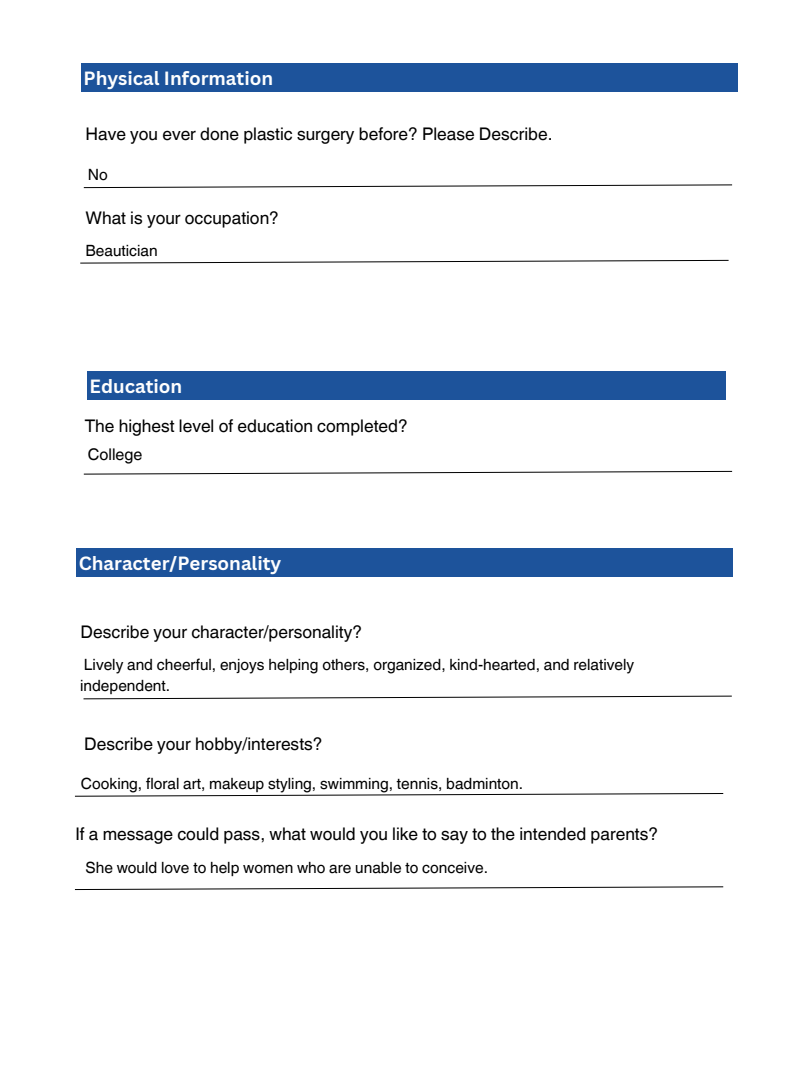
<style>
.page{position:relative;width:810px;height:1080px;background:#fff}
.page>*{position:absolute;margin:0;border:0;box-sizing:border-box;transform-origin:0 0}
.t1{font:700 18.62px "Canva Sans";color:#fefefe}
.t2{font:17.38px "Helvetica World";color:#000}
.t3{font:16.12px "Helvetica World";color:#000}
.t4{font:15.5px/21.6px "Helvetica World";color:#000}
</style>
<div class="page">
<div style="left:81px;top:64px;width:656px;height:28px;background:#1d539b"></div>
<svg style="left:83px;top:184px;width:650px;height:4px"></svg>
<div style="left:87px;top:371px;width:639px;height:29px;background:#1d539b"></div>
<svg style="left:83px;top:471px;width:650px;height:4px"></svg>
<svg style="left:83px;top:696px;width:649px;height:3px"></svg>
<svg style="left:75px;top:793px;width:649px;height:4px"></svg>
<div style="left:76px;top:548px;width:656px;height:28px;background:#1d539b"></div>
<svg style="left:74px;top:886px;width:650px;height:4px"></svg>
<svg style="left:80px;top:260px;width:649px;height:4px"></svg>
<h1 class="t1" style="left:84px;top:65px;width:191px">Physical Information</h1>
<h2 class="t2" style="left:86px;top:123px;width:469px">Have you ever done plastic surgery before? Please Describe.</h2>
<p class="t4" style="left:88px;top:164px;width:22px">No</p>
<h2 class="t2" style="left:86px;top:207px;width:195px">What is your occupation?</h2>
<p class="t4" style="left:86px;top:239px;width:74px">Beautician</p>
<h2 class="t1" style="left:90px;top:373px;width:94px">Education</h2>
<p class="t2" style="left:85px;top:416px;width:325px">The highest level of education completed?</p>
<h1 class="t3" style="left:88px;top:444px;width:56px">College</h1>
<p class="t1" style="left:79px;top:550px;width:204px">Character/Personality</p>
<h2 class="t2" style="left:81px;top:622px;width:283px">Describe your character/personality?</h2>
<p class="t4" style="left:80px;top:654px;width:556px">Lively and cheerful, enjoys helping others, organized, kind-hearted, and relatively independent.</p>
<h1 class="t2" style="left:84px;top:734px;width:240px">Describe your hobby/interests?</h1>
<h2 class="t4" style="left:81px;top:773px;width:444px">Cooking, floral art, makeup styling, swimming, tennis, badminton.</h2>
<h2 class="t2" style="left:75px;top:824px;width:584px">If a message could pass, what would you like to say to the intended parents?</h2>
<p class="t4" style="left:86px;top:857px;width:404px">She would love to help women who are unable to conceive.</p>
</div>
